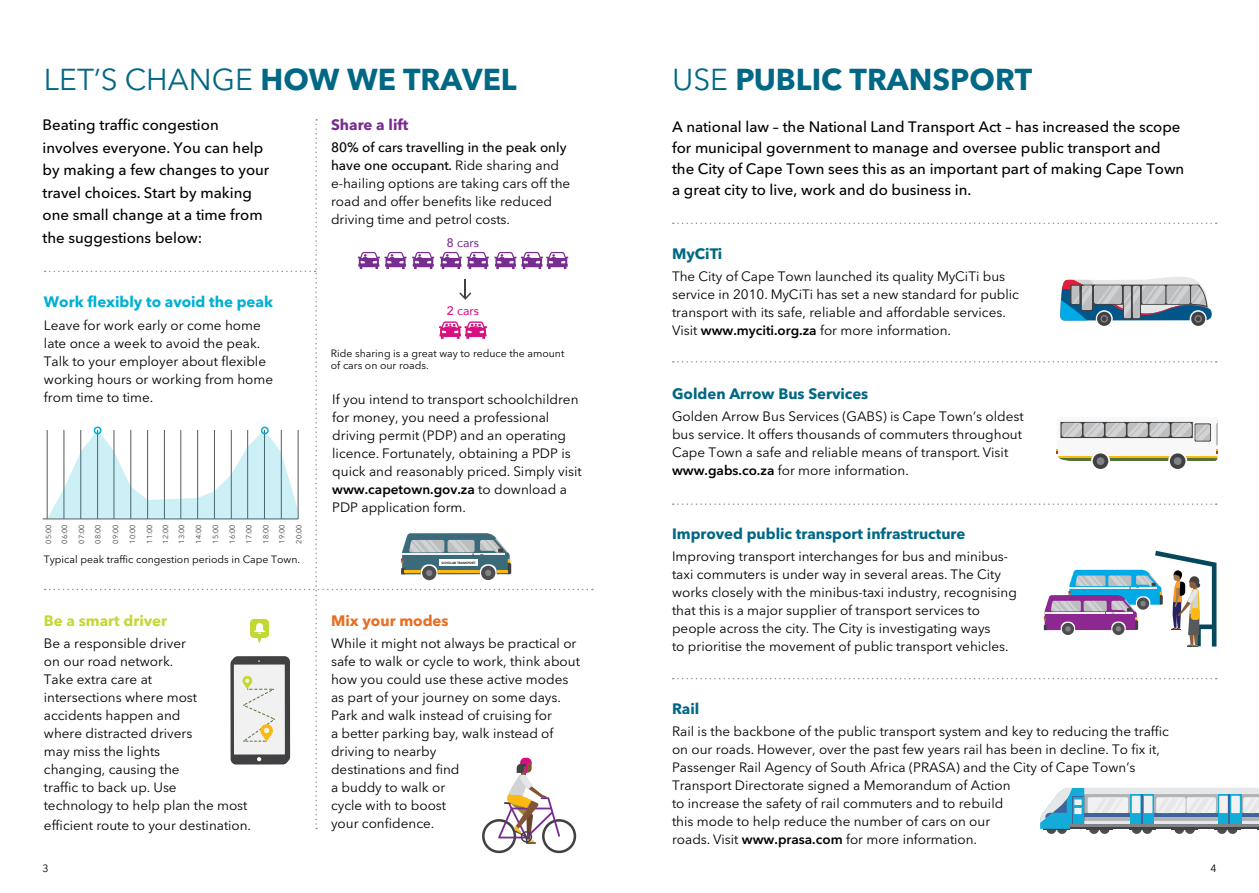
<style>
.page{position:relative;width:1259px;height:893px;background:#fff}
.page>*{position:absolute;margin:0;border:0;box-sizing:border-box;transform-origin:0 0}
.t1{font:30px "Avenir Next LT Pro";color:#006884}
.t2{font:700 30px "Avenir Next LT Pro";color:#006884}
.t3{font:500 15px/22.5px "Avenir Next LT Pro";color:#000}
.t4{font:700 15px "Avenir Next LT Pro";color:#006884}
.t5{font:700 15px "Avenir Next LT Pro";color:#00afd5}
.t6{font:700 15px "Avenir Next LT Pro";color:#c3d834}
.t7{font:700 15px "Avenir Next LT Pro";color:#ea6c20}
.t8{font:700 15px "Avenir Next LT Pro";color:#782b90}
.t9{font:13.5px/18px "Avenir Next LT Pro";color:#000}
.t10{font:12.3px "Avenir";color:#782b90}
.t11{font:12.3px "Avenir";color:#d80f81}
.t12{font:10.5px/12px "Avenir Next LT Pro";color:#000}
.t13{font:7.35px/16px "Avenir Next LT Pro";color:#414042}
.t14{font:800 3.15px "Avenir";color:#000}
.s1{font-weight:700}
.s2{font-weight:500}
.s3{font-weight:600}
.s4{font-weight:400}
</style>
<div class="page">
<svg style="left:673px;top:678px;width:543px;height:1px"></svg>
<svg style="left:673px;top:361px;width:543px;height:2px"></svg>
<svg style="left:673px;top:503px;width:543px;height:2px"></svg>
<svg style="left:673px;top:223px;width:543px;height:1px"></svg>
<svg style="left:1046px;top:824px;width:10px;height:10px"></svg>
<div style="left:1057px;top:824px;width:10px;height:10px;background:#4d4d4f;border-radius:50%"></div>
<div style="left:1089px;top:824px;width:10px;height:10px;background:#4d4d4f;border-radius:50%"></div>
<svg style="left:1099px;top:824px;width:10px;height:10px"></svg>
<svg style="left:1131px;top:824px;width:10px;height:10px"></svg>
<svg style="left:1142px;top:824px;width:10px;height:10px"></svg>
<div style="left:1174px;top:824px;width:10px;height:10px;background:#4d4d4f;border-radius:50%"></div>
<div style="left:1185px;top:824px;width:10px;height:10px;background:#4d4d4f;border-radius:50%"></div>
<div style="left:1217px;top:824px;width:10px;height:10px;background:#4d4d4f;border-radius:50%"></div>
<svg style="left:1227px;top:824px;width:10px;height:10px"></svg>
<svg style="left:1040px;top:788px;width:219px;height:42px"></svg>
<svg style="left:1191px;top:312px;width:14px;height:14px"></svg>
<svg style="left:1097px;top:312px;width:14px;height:14px"></svg>
<svg style="left:1060px;top:277px;width:151px;height:44px;background:#92a5b2"></svg>
<hr style="left:43px;top:519px;width:255px;height:1px;background:#58595b">
<svg style="left:1092px;top:453px;width:16px;height:16px"></svg>
<div style="left:1096px;top:457px;width:8px;height:8px;background:#808285;border-radius:50%"></div>
<svg style="left:1169px;top:453px;width:16px;height:16px"></svg>
<div style="left:1173px;top:457px;width:8px;height:8px;background:#808285;border-radius:50%"></div>
<svg style="left:1056px;top:417px;width:162px;height:44px"></svg>
<svg style="left:1043px;top:550px;width:174px;height:97px"></svg>
<svg style="left:45px;top:119px;width:548px;height:734px"></svg>
<h1 class="t1" style="left:44px;top:54px;width:474px">LET’S CHANGE <span class="s1">HOW WE TRAVEL</span></h1>
<p class="t3" style="left:43px;top:113px;width:228px">Beating traffic congestion involves everyone. You can help by making a few changes to your travel choices. Start by making one small change at a time from the suggestions below:</p>
<p class="t5" style="left:44px;top:289px;width:230px">Work flexibly to avoid the peak</p>
<p class="t9" style="left:44px;top:315px;width:231px">Leave for work early or come home late once a week to avoid the peak.<br>Talk to your employer about flexible working hours or working from home from time to time.</p>
<p class="t13" style="left:40px;top:544px;width:21px;rotate:-90deg">05:00</p>
<p class="t13" style="left:56px;top:544px;width:21px;rotate:-90deg">06:00</p>
<p class="t13" style="left:73px;top:544px;width:21px;rotate:-90deg">07:00</p>
<p class="t13" style="left:90px;top:544px;width:21px;rotate:-90deg">08:00</p>
<p class="t13" style="left:107px;top:544px;width:21px;rotate:-90deg">09:00</p>
<p class="t13" style="left:124px;top:544px;width:21px;rotate:-90deg">10:00</p>
<p class="t13" style="left:141px;top:544px;width:21px;rotate:-90deg">11:00<br>12:00</p>
<p class="t13" style="left:173px;top:544px;width:21px;rotate:-90deg">13:00</p>
<p class="t13" style="left:190px;top:544px;width:21px;rotate:-90deg">14:00</p>
<p class="t13" style="left:207px;top:544px;width:21px;rotate:-90deg">15:00</p>
<p class="t13" style="left:224px;top:544px;width:21px;rotate:-90deg">16:00</p>
<p class="t13" style="left:241px;top:544px;width:21px;rotate:-90deg">17:00</p>
<p class="t13" style="left:258px;top:544px;width:21px;rotate:-90deg">18:00<br>19:00</p>
<p class="t13" style="left:291px;top:544px;width:21px;rotate:-90deg">20:00</p>
<p class="t12" style="left:44px;top:552px;width:258px">Typical peak traffic congestion periods in Cape Town.</p>
<p class="t6" style="left:44px;top:608px;width:124px">Be a smart driver</p>
<p class="t9" style="left:44px;top:634px;width:205px">Be a responsible driver<br>on our road network.<br>Take extra care at<br>intersections where most accidents happen and<br>where distracted drivers<br>may miss the lights<br>changing, causing the<br>traffic to back up. Use technology to help plan the most</p>
<p class="t9" style="left:44px;top:815px;width:209px">efficient route to your destination.</p>
<p class="t8" style="left:331px;top:112px;width:79px">Share a lift</p>
<p class="t9" style="left:331px;top:138px;width:241px"><span class="s2">80% of cars travelling in the peak only have one occupant.</span> Ride sharing and e-hailing options are taking cars off the road and offer benefits like reduced driving time and petrol costs.</p>
<p class="t10" style="left:447px;top:233px;width:34px"><span class="s2">8</span> cars</p>
<p class="t11" style="left:447px;top:301px;width:34px"><span class="s2">2</span> cars</p>
<p class="t12" style="left:331px;top:346px;width:235px">Ride sharing is a great way to reduce the amount of cars on our roads.</p>
<p class="t9" style="left:332px;top:390px;width:251px">If you intend to transport schoolchildren for money, you need a professional driving permit (PDP) and an operating licence. Fortunately, obtaining a PDP is quick and reasonably priced. Simply visit <span class="s3">www.capetown.gov.za</span> to download a PDP application form.</p>
<p class="t14" style="left:441px;top:560px;width:35px">SCHOLAR TRANSPORT</p>
<p class="t7" style="left:331px;top:608px;width:119px">Mix your modes</p>
<p class="t9" style="left:331px;top:634px;width:250px">While it might not always be practical or safe to walk or cycle to work, think about how you could use these active modes as part of your journey on some days.<br>Park and walk instead of cruising for<br>a better parking bay, walk instead of driving to nearby<br>destinations and find<br>a buddy to walk or<br>cycle with to boost<br>your confidence.</p>
<h1 class="t2" style="left:672px;top:53px;width:362px"><span class="s4">USE</span> PUBLIC TRANSPORT</h1>
<p class="t3" style="left:672px;top:115px;width:514px;line-height:21px">A national law – the National Land Transport Act – has increased the scope for municipal government to manage and oversee public transport and the City of Cape Town sees this as an important part of making Cape Town a great city to live, work and do business in.</p>
<p class="t4" style="left:672px;top:241px;width:52px">MyCiTi</p>
<p class="t9" style="left:672px;top:267px;width:348px">The City of Cape Town launched its quality MyCiTi bus service in 2010. MyCiTi has set a new standard for public transport with its safe, reliable and affordable services.<br>Visit <span class="s3">www.myciti.org.za</span> for more information.</p>
<p class="t4" style="left:672px;top:381px;width:198px">Golden Arrow Bus Services</p>
<p class="t9" style="left:672px;top:407px;width:353px">Golden Arrow Bus Services (GABS) is Cape Town’s oldest bus service. It offers thousands of commuters throughout Cape Town a safe and reliable means of transport. Visit <span class="s3">www.gabs.co.za</span> for more information.</p>
<p class="t4" style="left:672px;top:521px;width:295px">Improved public transport infrastructure</p>
<p class="t9" style="left:672px;top:547px;width:346px">Improving transport interchanges for bus and minibus&shy;taxi commuters is under way in several areas. The City works closely with the minibus-taxi industry, recognising that this is a major supplier of transport services to people across the city. The City is investigating ways<br>to prioritise the movement of public transport vehicles.</p>
<p class="t4" style="left:672px;top:696px;width:29px">Rail</p>
<p class="t9" style="left:672px;top:722px;width:498px">Rail is the backbone of the public transport system and key to reducing the traffic on our roads. However, over the past few years rail has been in decline. To fix it, Passenger Rail Agency of South Africa (PRASA) and the City of Cape Town’s Transport Directorate signed a Memorandum of Action<br>to increase the safety of rail commuters and to rebuild<br>this mode to help reduce the number of cars on our<br>roads. Visit <span class="s3">www.prasa.com</span> for more information.</p>
<p class="t12" style="left:43px;top:862px;width:8px">3</p>
<p class="t12" style="left:1210px;top:862px;width:8px">4</p>
</div>
